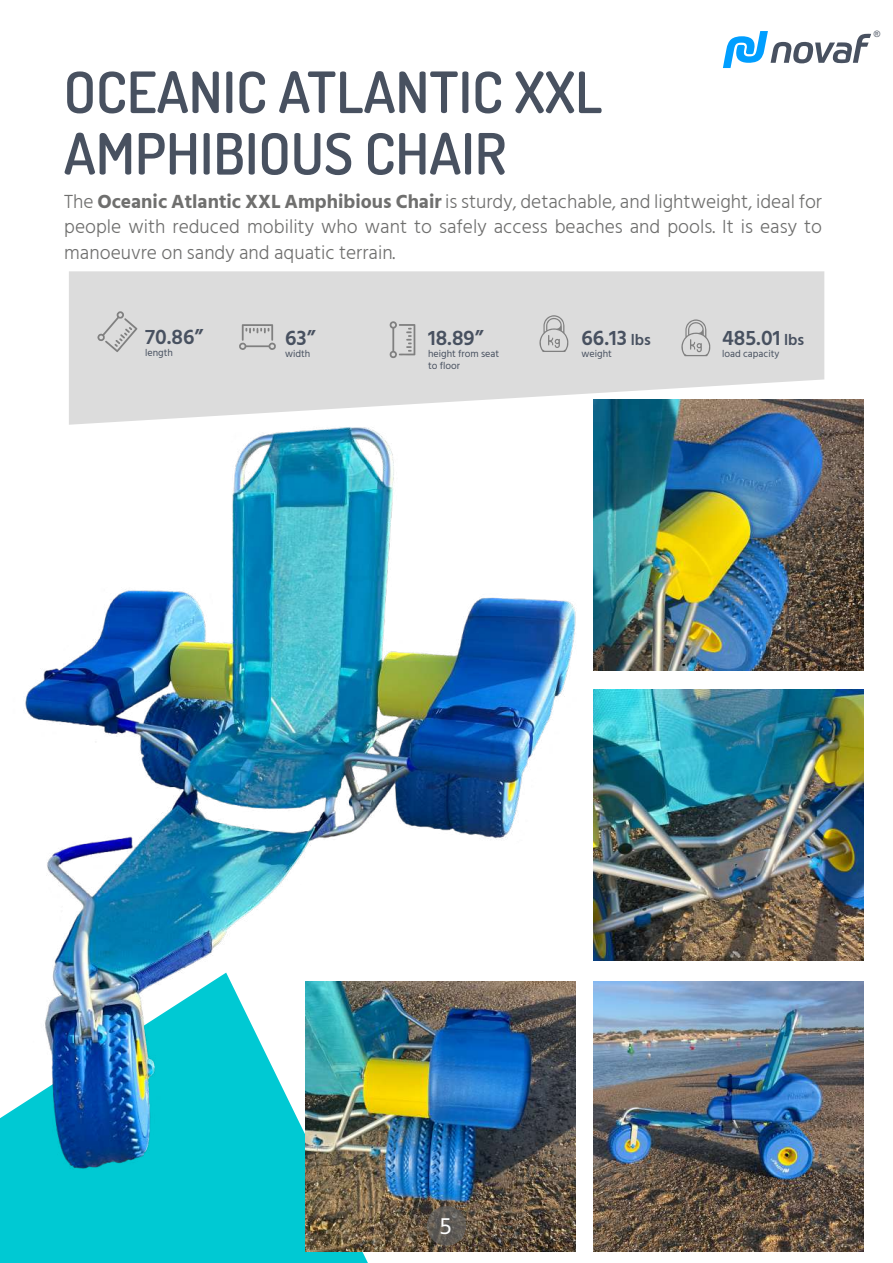
<style>
.page{position:relative;width:893px;height:1263px;background:#fff}
.page>*{position:absolute;margin:0;border:0;box-sizing:border-box;transform-origin:0 0}
.t1{font:600 57px/61.5px "Dosis";color:#485160}
.t2{font:24px "Hind Siliguri";color:#fff}
.t3{font:600 21.3px "Hind Siliguri";color:#485160}
.t4{font:300 19.5px/25.5px "Hind Siliguri";color:#6f6f6e;text-align:justify}
.t5{font:10.05px/12px "Hind Siliguri";color:#485160}
.t6{font:8.7px "Arial";color:#485160}
.s1{font-weight:700}
.s2{font-size:15.75px}
</style>
<div class="page">
<svg style="left:723px;top:31px;width:148px;height:37px"></svg>
<img style="left:615px;top:400px;width:249px;height:270px">
<img style="left:615px;top:981px;width:249px;height:271px">
<img style="left:615px;top:690px;width:249px;height:270px">
<img style="left:0;top:425px;width:615px;height:838px">
<svg style="left:427px;top:1206px;width:39px;height:39px"></svg>
<svg style="left:69px;top:271px;width:755px;height:154px;fill:#dcdcdc"></svg>
<svg style="left:539px;top:315px;width:29px;height:37px"></svg>
<svg style="left:681px;top:319px;width:29px;height:37px"></svg>
<svg style="left:239px;top:324px;width:37px;height:26px"></svg>
<svg style="left:389px;top:321px;width:26px;height:37px"></svg>
<svg style="left:97px;top:311px;width:40px;height:41px"></svg>
<h1 class="t1" style="left:64px;top:60px;width:540px">OCEANIC ATLANTIC XXL<br>AMPHIBIOUS CHAIR</h1>
<p class="t4" style="left:64px;top:188px;width:759px">The <span class="s1">Oceanic Atlantic XXL Amphibious Chair</span> is sturdy, detachable, and lightweight, ideal for people with reduced mobility who want to safely access beaches and pools. It is easy to manoeuvre on sandy and aquatic terrain.</p>
<p class="t3" style="left:145px;top:321px;width:59px">70.86”</p>
<p class="t5" style="left:145px;top:347px;width:29px">length</p>
<p class="t3" style="left:285px;top:322px;width:32px">63”</p>
<p class="t5" style="left:285px;top:348px;width:27px">width</p>
<p class="t3" style="left:428px;top:322px;width:57px">18.89”</p>
<p class="t5" style="left:428px;top:348px;width:73px">height from seat to floor</p>
<p class="t3" style="left:582px;top:322px;width:71px">66.13 <span class="s2">lbs</span></p>
<p class="t5" style="left:582px;top:348px;width:32px">weight</p>
<p class="t3" style="left:722px;top:322px;width:84px">485.01 <span class="s2">lbs</span></p>
<p class="t5" style="left:722px;top:348px;width:59px">load capacity</p>
<p class="t6" style="left:874px;top:28px;width:8px">®</p>
<p class="t2" style="left:439px;top:1209px;width:14px">5</p>
</div>
